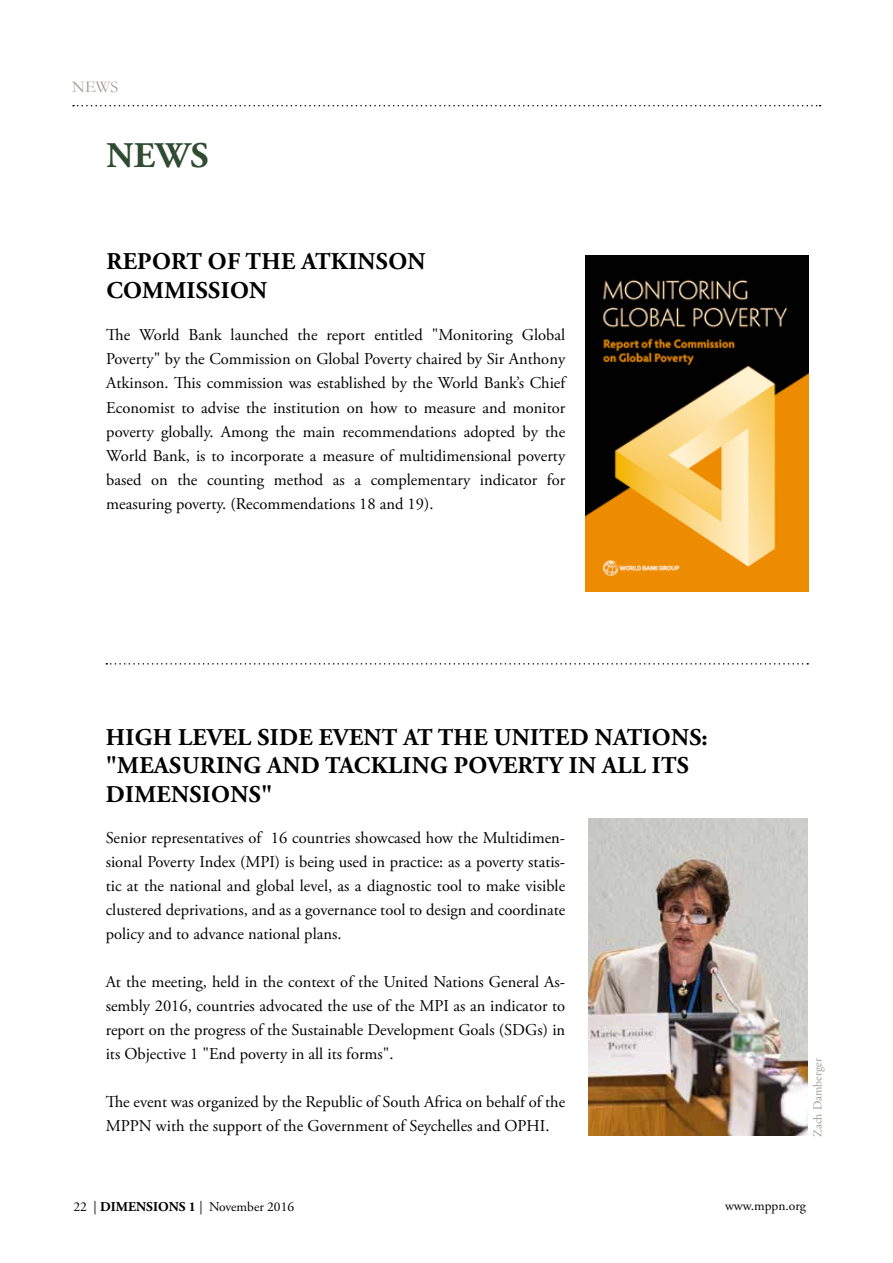
<style>
.page{position:relative;width:893px;height:1263px;background:#fff}
.page>*{position:absolute;margin:0;border:0;box-sizing:border-box;transform-origin:0 0}
.t1{font:700 36px "Adobe Garamond Pro";color:#2f4c31}
.t2{font:700 24px/28.8px "Adobe Garamond Pro";letter-spacing:.015em;color:#000}
.t3{font:16.5px/24px "Adobe Garamond Pro";color:#000;text-align:justify}
.t4{font:16.5px "Garamond";color:#9f9c95}
.t5{font:13.5px "Adobe Garamond Pro";color:#000}
.t6{font:12px "Adobe Garamond Pro";color:#9f9c95}
.s1{font-weight:700}
</style>
<div class="page">
<img style="left:585px;top:255px;width:223px;height:336px">
<img style="left:588px;top:819px;width:220px;height:316px">
<svg style="left:73px;top:105px;width:747px;height:1px"></svg>
<svg style="left:106px;top:663px;width:702px;height:2px"></svg>
<p class="t4" style="left:72px;top:77px;width:48px">NEWS</p>
<h1 class="t1" style="left:107px;top:135px;width:104px">NEWS</h1>
<h2 class="t2" style="left:106px;top:248px;width:321px">REPORT OF THE ATKINSON<br>COMMISSION</h2>
<p class="t3" style="left:106px;top:324px;width:460px">The World Bank launched the report entitled "Monitoring Global Poverty" by the Commission on Global Poverty chaired by Sir Anthony Atkinson. This commission was established by the World Bank’s Chief Economist to advise the institution on how to measure and monitor poverty globally. Among the main recommendations adopted by the World Bank, is to incorporate a measure of multidimensional poverty based on the counting method as a complementary indicator for measuring poverty. (Recommendations 18 and 19).</p>
<h2 class="t2" style="left:106px;top:723px;width:604px">HIGH LEVEL SIDE EVENT AT THE UNITED NATIONS: "MEASURING AND TACKLING POVERTY IN ALL ITS<br>DIMENSIONS"</h2>
<p class="t3" style="left:106px;top:827px;width:461px">Senior representatives of 16 countries showcased how the Multidimen&shy;sional Poverty Index (MPI) is being used in practice: as a poverty statis&shy;tic at the national and global level, as a diagnostic tool to make visible clustered deprivations, and as a governance tool to design and coordinate policy and to advance national plans.</p>
<p class="t3" style="left:106px;top:971px;width:461px">At the meeting, held in the context of the United Nations General As&shy;sembly 2016, countries advocated the use of the MPI as an indicator to report on the progress of the Sustainable Development Goals (SDGs) in its Objective 1 "End poverty in all its forms".</p>
<p class="t3" style="left:106px;top:1091px;width:461px">The event was organized by the Republic of South Africa on behalf of the<br>MPPN with the support of the Government of Seychelles and OPHI.</p>
<p class="t6" style="left:810px;top:1137px;width:80px;rotate:-90deg">Zach Damberger</p>
<p class="t5" style="left:73px;top:1199px;width:222px">22 | <span class="s1">DIMENSIONS 1</span> | November 2016</p>
<p class="t5" style="left:725px;top:1198px;width:82px">www.mppn.org</p>
</div>
